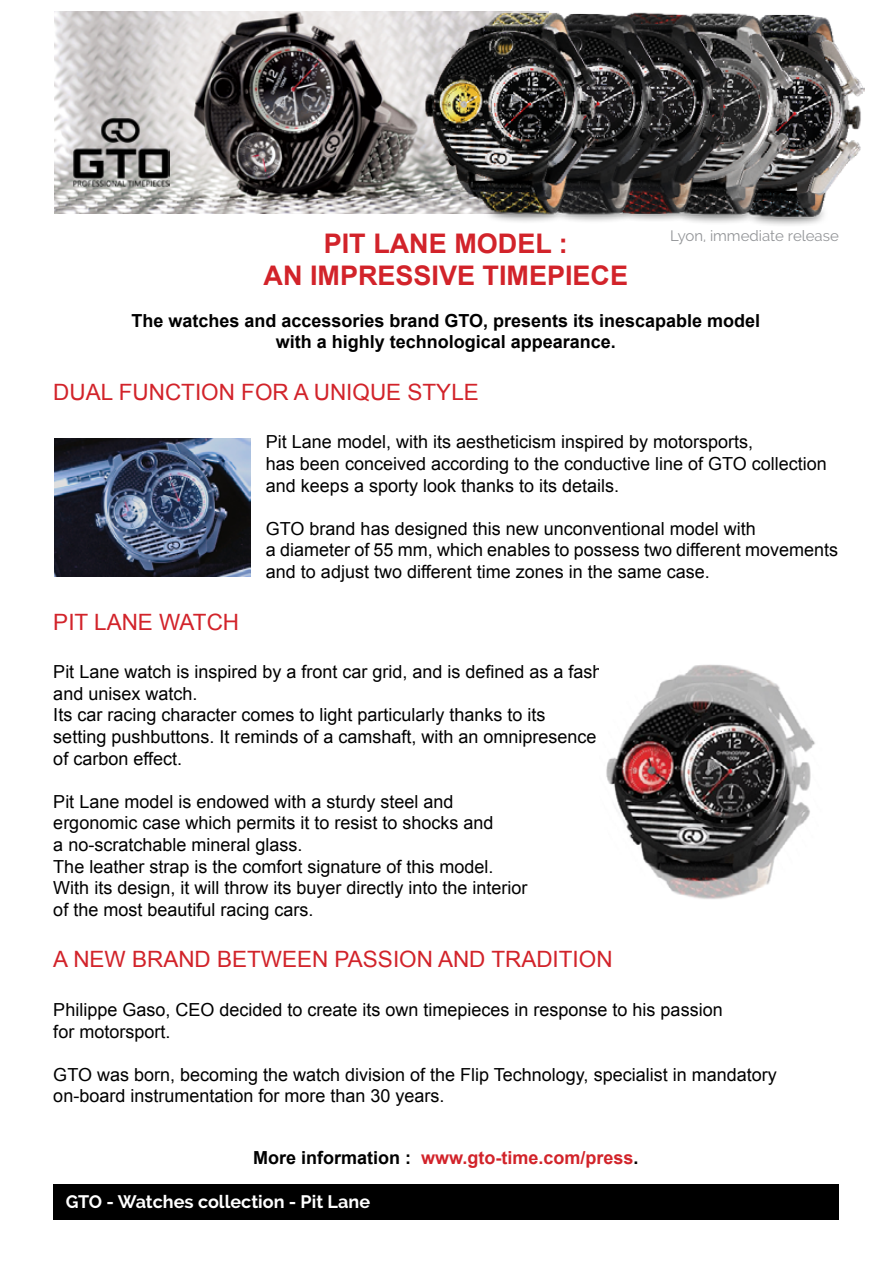
<style>
.page{position:relative;width:893px;height:1263px;background:#fff}
.page>*{position:absolute;margin:0;border:0;box-sizing:border-box;transform-origin:0 0}
.t1{font:700 27px/32.4px "Arial";color:#d2232a;text-align:center}
.t2{font:22.5px "Arial";color:#d2232a}
.t3{font:18px/21.6px "Arial";color:#000}
.t4{font:700 18px/21.6px "Arial";color:#000;text-align:center}
.t5{font:700 18px "Arial";color:#d2232a}
.t6{font:700 18px "Raleway";color:#fff}
.t7{font:15px "Raleway";color:#939598}
.s1{color:#000}
</style>
<div class="page">
<img style="left:54px;top:11px;width:370px;height:203px">
<div style="left:53px;top:1184px;width:786px;height:35px;background:#000"></div>
<img style="left:54px;top:438px;width:196px;height:138px">
<img style="left:794px;top:14px;width:70px;height:211px">
<img style="left:728px;top:13px;width:66px;height:212px">
<img style="left:667px;top:13px;width:61px;height:210px">
<img style="left:599px;top:12px;width:68px;height:209px">
<img style="left:424px;top:11px;width:175px;height:211px">
<img style="left:72px;top:118px;width:97px;height:70px">
<img style="left:606px;top:664px;width:209px;height:235px">
<p class="t7" style="left:670px;top:227px;width:170px">Lyon, immediate release</p>
<h1 class="t1" style="left:263px;top:228px;width:366px">PIT LANE MODEL :<br>AN IMPRESSIVE TIMEPIECE</h1>
<p class="t4" style="left:131px;top:310px;width:630px">The watches and accessories brand GTO, presents its inescapable model with a highly technological appearance.</p>
<p class="t2" style="left:53px;top:377px;width:427px">DUAL FUNCTION FOR A UNIQUE STYLE</p>
<p class="t3" style="left:266px;top:431px;width:562px">Pit Lane model, with its aestheticism inspired by motorsports,<br>has been conceived according to the conductive line of GTO collection and keeps a sporty look thanks to its details.</p>
<p class="t3" style="left:266px;top:518px;width:574px">GTO brand has designed this new unconventional model with<br>a diameter of 55 mm, which enables to possess two different movements and to adjust two different time zones in the same case.</p>
<p class="t2" style="left:53px;top:607px;width:187px">PIT LANE WATCH</p>
<p class="t3" style="left:53px;top:661px;width:575px">Pit Lane watch is inspired by a front car grid, and is defined as a fashion and unisex watch.<br>Its car racing character comes to light particularly thanks to its<br>setting pushbuttons. It reminds of a camshaft, with an omnipresence<br>of carbon effect.</p>
<p class="t3" style="left:53px;top:791px;width:476px">Pit Lane model is endowed with a sturdy steel and ergonomic case which permits it to resist to shocks and<br>a no-scratchable mineral glass.<br>The leather strap is the comfort signature of this model.<br>With its design, it will throw its buyer directly into the interior of the most beautiful racing cars.</p>
<p class="t2" style="left:53px;top:945px;width:561px">A NEW BRAND BETWEEN PASSION AND TRADITION</p>
<p class="t3" style="left:53px;top:999px;width:671px">Philippe Gaso, CEO decided to create its own timepieces in response to his passion for motorsport.</p>
<p class="t3" style="left:53px;top:1064px;width:725px">GTO was born, becoming the watch division of the Flip Technology, specialist in mandatory on-board instrumentation for more than 30 years.</p>
<p class="t5" style="left:253px;top:1145px;width:387px"><span class="s1">More information :</span> www.gto-time.com/press<span class="s1">.</span></p>
<p class="t6" style="left:66px;top:1191px;width:306px">GTO - Watches collection - Pit Lane</p>
</div>
